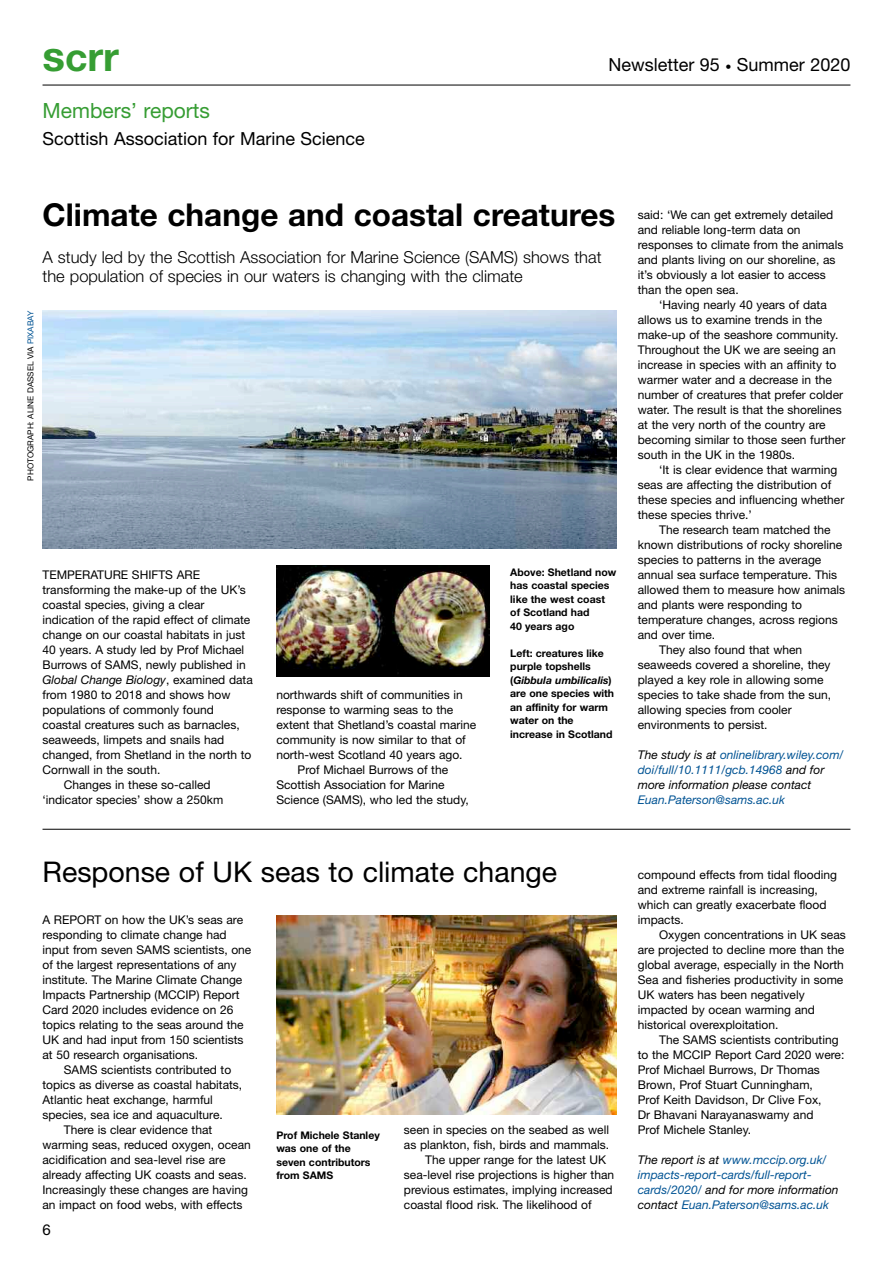
<style>
.page{position:relative;width:893px;height:1263px;background:#fff}
.page>*{position:absolute;margin:0;border:0;box-sizing:border-box;transform-origin:0 0}
.t1{font:700 40.5px "Helvetica Neue";color:#369d33}
.t2{font:700 31.5px "Helvetica Neue";color:#000}
.t3{font:28.5px "Helvetica Neue";color:#000}
.t4{font:21px "Helvetica Neue";color:#369d33}
.t5{font:18px "Helvetica Neue";color:#000}
.t6{font:300 16.5px/19.5px "Helvetica Neue";color:#000}
.t7{font:15px "Helvetica Neue";color:#000}
.t8{font:12px/15px "Helvetica Neue";color:#000}
.t9{font:italic 12px/15px "Helvetica Neue";color:#025494}
.t10{font:italic 12px "Helvetica Neue";color:#000}
.t11{font:700 10.5px/13.5px "Helvetica Neue";color:#000}
.t12{font:8.25px "Helvetica Neue";color:#000}
.s1{font-size:42px}
.s2{font-size:39px}
.s3{font-size:12px}
.s4{color:#025494}
.s5{font-style:normal}
.s6{font-style:italic}
.s7{color:#000}
</style>
<div class="page">
<hr style="left:43px;top:85px;width:807px;height:1px;background:#000">
<img style="left:43px;top:310px;width:574px;height:239px">
<img style="left:276px;top:566px;width:213px;height:110px">
<hr style="left:43px;top:829px;width:807px;height:1px;background:#000">
<img style="left:276px;top:915px;width:341px;height:199px">
<h1 class="t1" style="left:43px;top:31px;width:78px"><span class="s1">s</span><span class="s2">c</span>rr</h1>
<h3 class="t5" style="left:608px;top:54px;width:244px">Newsletter 95 <span class="s3">•</span> Summer 2020</h3>
<h3 class="t4" style="left:43px;top:98px;width:169px">Members’ reports</h3>
<h3 class="t5" style="left:43px;top:128px;width:324px">Scottish Association for Marine Science</h3>
<h2 class="t2" style="left:43px;top:196px;width:574px">Climate change and coastal creatures</h2>
<h3 class="t6" style="left:43px;top:247px;width:560px">A study led by the Scottish Association for Marine Science (SAMS) shows that the population of species in our waters is changing with the climate</h3>
<p class="t12" style="left:26px;top:481px;width:172px;rotate:-90deg">PHOTOGRAPH: ALINE DASSEL VIA <span class="s4">PIXABAY</span></p>
<p class="t8" style="left:43px;top:567px;width:159px">TEMPERATURE SHIFTS ARE</p>
<p class="t8" style="left:43px;top:582px;width:205px">transforming the make-up of the UK’s</p>
<p class="t8" style="left:43px;top:597px;width:164px">coastal species, giving a clear</p>
<p class="t8" style="left:43px;top:612px;width:209px">indication of the rapid effect of climate</p>
<p class="t8" style="left:43px;top:627px;width:204px">change on our coastal habitats in just</p>
<p class="t8" style="left:43px;top:642px;width:203px">40 years. A study led by Prof Michael</p>
<p class="t8" style="left:43px;top:657px;width:205px">Burrows of SAMS, newly published in</p>
<p class="t10" style="left:43px;top:673px;width:212px">Global Change Biology<span class="s5">, examined data</span></p>
<p class="t8" style="left:43px;top:687px;width:190px">from 1980 to 2018 and shows how</p>
<p class="t8" style="left:43px;top:702px;width:173px">populations of commonly found</p>
<p class="t8" style="left:43px;top:717px;width:199px">coastal creatures such as barnacles,</p>
<p class="t8" style="left:43px;top:732px;width:183px">seaweeds, limpets and snails had</p>
<p class="t8" style="left:43px;top:747px;width:210px">changed, from Shetland in the north to</p>
<p class="t8" style="left:43px;top:762px;width:119px">Cornwall in the south.</p>
<p class="t8" style="left:64px;top:777px;width:148px">Changes in these so-called</p>
<p class="t8" style="left:43px;top:792px;width:182px">‘indicator species’ show a 250km</p>
<p class="t8" style="left:276px;top:687px;width:188px">northwards shift of communities in</p>
<p class="t8" style="left:276px;top:702px;width:178px">response to warming seas to the</p>
<p class="t8" style="left:276px;top:717px;width:201px">extent that Shetland’s coastal marine</p>
<p class="t8" style="left:276px;top:732px;width:191px">community is now similar to that of</p>
<p class="t8" style="left:276px;top:747px;width:188px">north-west Scotland 40 years ago.</p>
<p class="t8" style="left:298px;top:762px;width:152px">Prof Michael Burrows of the</p>
<p class="t8" style="left:276px;top:777px;width:170px">Scottish Association for Marine</p>
<p class="t8" style="left:276px;top:792px;width:194px">Science (SAMS), who led the study,</p>
<p class="t11" style="left:510px;top:565px;width:108px">Above: Shetland now has coastal species like the west coast of Scotland had<br>40 years ago</p>
<p class="t11" style="left:510px;top:646px;width:105px">Left: creatures like purple topshells (<span class="s6">Gibbula umbilicalis</span>) are one species with an affinity for warm water on the increase in Scotland</p>
<p class="t8" style="left:638px;top:207px;width:207px">said: ‘We can get extremely detailed and reliable long-term data on responses to climate from the animals and plants living on our shoreline, as it’s obviously a lot easier to access than the open sea.</p>
<p class="t8" style="left:638px;top:297px;width:209px;text-indent:21px">‘Having nearly 40 years of data allows us to examine trends in the make-up of the seashore community.<br>Throughout the UK we are seeing an increase in species with an affinity to warmer water and a decrease in the number of creatures that prefer colder water. The result is that the shorelines at the very north of the country are becoming similar to those seen further south in the UK in the 1980s.</p>
<p class="t8" style="left:638px;top:462px;width:208px;text-indent:21px">‘It is clear evidence that warming seas are affecting the distribution of these species and influencing whether these species thrive.’</p>
<p class="t8" style="left:659px;top:522px;width:173px">The research team matched the</p>
<p class="t8" style="left:638px;top:537px;width:206px">known distributions of rocky shoreline</p>
<p class="t8" style="left:638px;top:552px;width:185px">species to patterns in the average</p>
<p class="t8" style="left:638px;top:567px;width:201px">annual sea surface temperature. This</p>
<p class="t8" style="left:638px;top:582px;width:209px">allowed them to measure how animals</p>
<p class="t8" style="left:638px;top:597px;width:166px">and plants were responding to</p>
<p class="t8" style="left:638px;top:612px;width:201px">temperature changes, across regions</p>
<p class="t8" style="left:638px;top:627px;width:79px">and over time.</p>
<p class="t8" style="left:659px;top:642px;width:145px">They also found that when</p>
<p class="t8" style="left:638px;top:657px;width:194px">seaweeds covered a shoreline, they</p>
<p class="t8" style="left:638px;top:672px;width:187px">played a key role in allowing some</p>
<p class="t8" style="left:638px;top:687px;width:195px">species to take shade from the sun,</p>
<p class="t8" style="left:638px;top:702px;width:155px">allowing species from cooler</p>
<p class="t8" style="left:638px;top:717px;width:131px">environments to persist.</p>
<p class="t9" style="left:638px;top:747px;width:207px"><span class="s7">The study is at</span> onlinelibrary.wiley.com/ doi/full/10.1111/gcb.14968 <span class="s7">and for more information please contact</span></p>
<p class="t9" style="left:638px;top:792px;width:149px">Euan.Paterson@sams.ac.uk</p>
<h3 class="t3" style="left:43px;top:855px;width:516px">Response of UK seas to climate change</h3>
<p class="t8" style="left:638px;top:867px;width:201px">compound effects from tidal flooding and extreme rainfall is increasing, which can greatly exacerbate flood impacts.</p>
<p class="t8" style="left:638px;top:927px;width:209px;text-indent:21px">Oxygen concentrations in UK seas are projected to decline more than the global average, especially in the North Sea and fisheries productivity in some UK waters has been negatively impacted by ocean warming and historical overexploitation.</p>
<p class="t8" style="left:638px;top:1032px;width:208px;text-indent:21px">The SAMS scientists contributing to the MCCIP Report Card 2020 were:<br>Prof Michael Burrows, Dr Thomas<br>Brown, Prof Stuart Cunningham,<br>Prof Keith Davidson, Dr Clive Fox,<br>Dr Bhavani Narayanaswamy and<br>Prof Michele Stanley.</p>
<p class="t9" style="left:638px;top:1152px;width:202px"><span class="s7">The report is at</span> www.mccip.org.uk/ impacts-report-cards/full-report&shy;cards/2020/ <span class="s7">and for more information contact</span> Euan.Paterson@sams.ac.uk</p>
<p class="t8" style="left:43px;top:912px;width:202px">A REPORT on how the UK’s seas are</p>
<p class="t8" style="left:43px;top:927px;width:186px">responding to climate change had</p>
<p class="t8" style="left:43px;top:942px;width:210px">input from seven SAMS scientists, one</p>
<p class="t8" style="left:43px;top:957px;width:196px">of the largest representations of any</p>
<p class="t8" style="left:43px;top:972px;width:201px">institute. The Marine Climate Change</p>
<p class="t8" style="left:43px;top:987px;width:199px">Impacts Partnership (MCCIP) Report</p>
<p class="t8" style="left:43px;top:1002px;width:192px">Card 2020 includes evidence on 26</p>
<p class="t8" style="left:43px;top:1017px;width:203px">topics relating to the seas around the</p>
<p class="t8" style="left:43px;top:1032px;width:202px">UK and had input from 150 scientists</p>
<p class="t8" style="left:43px;top:1047px;width:157px">at 50 research organisations.</p>
<p class="t8" style="left:64px;top:1062px;width:169px">SAMS scientists contributed to</p>
<p class="t8" style="left:43px;top:1077px;width:201px">topics as diverse as coastal habitats,</p>
<p class="t8" style="left:43px;top:1092px;width:172px">Atlantic heat exchange, harmful</p>
<p class="t8" style="left:43px;top:1107px;width:182px">species, sea ice and aquaculture.</p>
<p class="t8" style="left:64px;top:1122px;width:150px">There is clear evidence that</p>
<p class="t8" style="left:43px;top:1137px;width:210px">warming seas, reduced oxygen, ocean</p>
<p class="t8" style="left:43px;top:1152px;width:184px">acidification and sea-level rise are</p>
<p class="t8" style="left:43px;top:1167px;width:206px">already affecting UK coasts and seas.</p>
<p class="t8" style="left:43px;top:1182px;width:207px">Increasingly these changes are having</p>
<p class="t8" style="left:43px;top:1197px;width:202px">an impact on food webs, with effects</p>
<p class="t8" style="left:404px;top:1122px;width:207px">seen in species on the seabed as well</p>
<p class="t8" style="left:404px;top:1137px;width:207px">as plankton, fish, birds and mammals.</p>
<p class="t8" style="left:425px;top:1152px;width:182px">The upper range for the latest UK</p>
<p class="t8" style="left:404px;top:1167px;width:212px">sea-level rise projections is higher than</p>
<p class="t8" style="left:404px;top:1182px;width:210px">previous estimates, implying increased</p>
<p class="t8" style="left:404px;top:1197px;width:189px">coastal flood risk. The likelihood of</p>
<p class="t11" style="left:276px;top:1128px;width:105px">Prof Michele Stanley was one of the seven contributors from SAMS</p>
<p class="t7" style="left:43px;top:1220px;width:10px">6</p>
</div>
